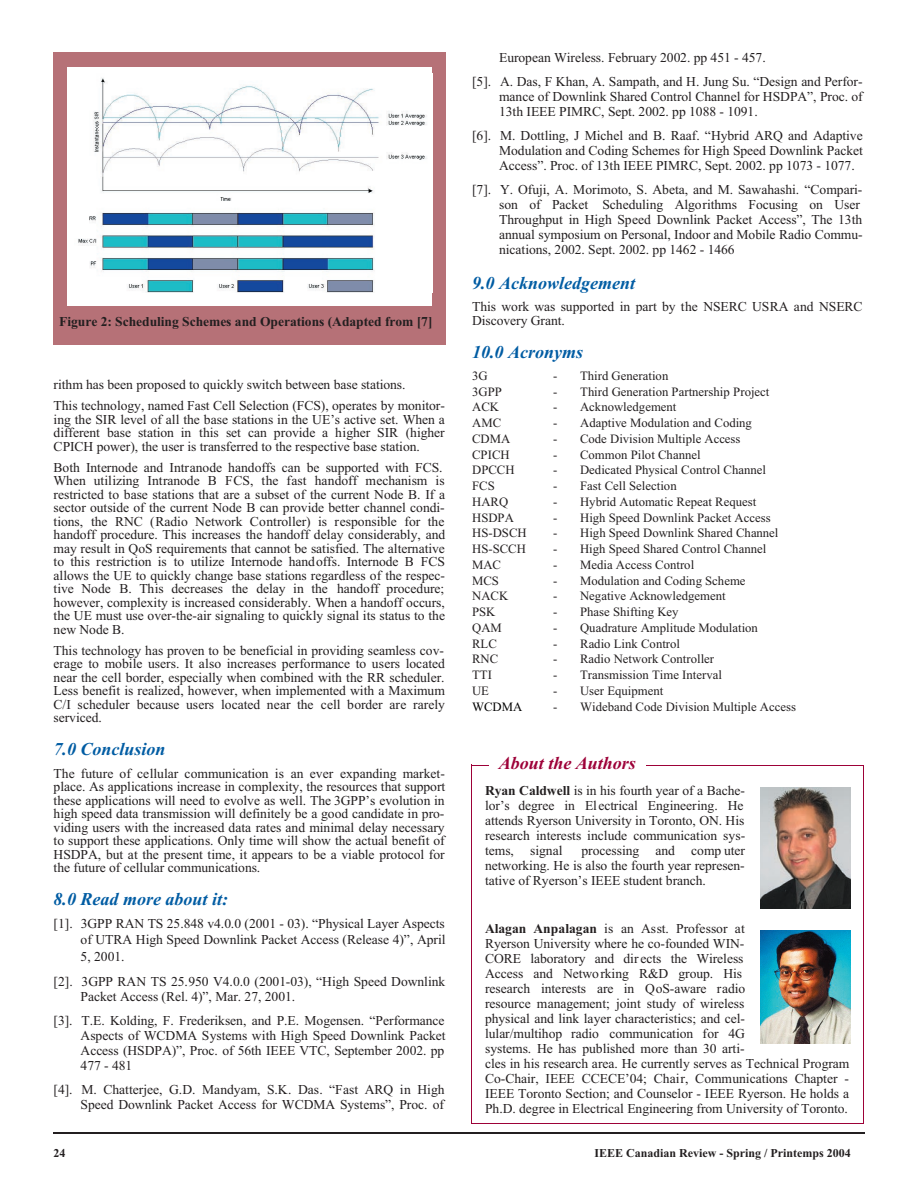
<style>
.page{position:relative;width:918px;height:1188px;background:#fff}
.page>*{position:absolute;margin:0;border:0;box-sizing:border-box;transform-origin:0 0}
.t1{font:italic 700 18px "Times New Roman";color:#015ca3}
.t2{font:italic 700 18px "Times New Roman";color:#9d0138}
.t3{font:13.5px/15px "Times";color:#231f20}
.t4{font:700 13.5px "Times New Roman";color:#231f20}
.t5{font:12.75px "Times";letter-spacing:.005em;color:#231f20}
.t6{font:12.75px "Times";color:#000}
.t7{font:700 12px "Times New Roman";color:#231f20}
.s1{font-family:"Times New Roman";font-weight:700}
</style>
<div class="page">
<hr style="left:54px;top:1132px;width:810px;height:2px;background:#231f20">
<div style="left:54px;top:53px;width:392px;height:292px;background:#b67177"></div>
<hr style="left:471px;top:765px;width:393px;height:1px;background:#9d0138">
<hr style="left:863px;top:765px;width:1px;height:358px;background:#9d0138">
<hr style="left:471px;top:1123px;width:392px;height:1px;background:#9d0138">
<hr style="left:471px;top:765px;width:1px;height:358px;background:#9d0138">
<div style="left:489px;top:757px;width:156px;height:15px;background:#fff"></div>
<div style="left:68px;top:68px;width:364px;height:238px;background:#fff"></div>
<img style="left:78px;top:78px;width:349px;height:215px">
<img style="left:760px;top:788px;width:90px;height:121px">
<div style="left:760px;top:930px;width:90px;height:116px;background:linear-gradient(to right,#fff,#fff)"></div>
<img style="left:761px;top:931px;width:89px;height:112px">
<p class="t4" style="left:59px;top:317px;width:375px">Figure 2: Scheduling Schemes and Operations (Adapted from [7]</p>
<p class="t3" style="left:54px;top:375px;width:393px;line-height:21px">rithm has been proposed to quickly switch between base stations.<br>This technology, named Fast Cell Selection (FCS), operates by monitor-</p>
<p class="t3" style="left:54px;top:414px;width:393px;line-height:13.5px;text-align:justify">ing the SIR level of all the base stations in the UE’s active set. When a different base station in this set can provide a higher SIR (higher CPICH power), the user is transferred to the respective base station.</p>
<p class="t3" style="left:54px;top:462px;width:393px;line-height:13.5px">Both Internode and Intranode handoffs can be supported with FCS.<br>When utilizing Intranode B FCS, the fast handoff mechanism is restricted to base stations that are a subset of the current Node B. If a sector outside of the current Node B can provide better channel condi&shy;tions, the RNC (Radio Network Controller) is responsible for the handoff procedure. This increases the handoff delay considerably, and may result in QoS requirements that cannot be satisfied. The alternative to this restriction is to utilize Internode handoffs. Internode B FCS allows the UE to quickly change base stations regardless of the respec&shy;tive Node B. This decreases the delay in the handoff procedure; however, complexity is increased considerably. When a handoff occurs, the UE must use over-the-air signaling to quickly signal its status to the new Node B.</p>
<p class="t3" style="left:54px;top:645px;width:393px;line-height:13.5px;text-align:justify">This technology has proven to be beneficial in providing seamless cov&shy;erage to mobile users. It also increases performance to users located near the cell border, especially when combined with the RR scheduler.<br>Less benefit is realized, however, when implemented with a Maximum C/I scheduler because users located near the cell border are rarely serviced.</p>
<h1 class="t1" style="left:54px;top:743px;width:114px">7.0 Conclusion</h1>
<p class="t3" style="left:54px;top:768px;width:393px;line-height:13.5px;text-align:justify">The future of cellular communication is an ever expanding market&shy;place. As applications increase in complexity, the resources that support these applications will need to evolve as well. The 3GPP’s evolution in high speed data transmission will definitely be a good candidate in pro&shy;viding users with the increased data rates and minimal delay necessary to support these applications. Only time will show the actual benefit of HSDPA, but at the present time, it appears to be a viable protocol for the future of cellular communications.</p>
<h1 class="t1" style="left:54px;top:893px;width:176px">8.0 Read more about it:</h1>
<p class="t3" style="left:81px;top:916px;width:366px;line-height:16.5px;text-align:justify;text-indent:-27px">[1]. 3GPP RAN TS 25.848 v4.0.0 (2001 - 03). “Physical Layer Aspects of UTRA High Speed Downlink Packet Access (Release 4)”, April 5, 2001.</p>
<p class="t3" style="left:81px;top:975px;width:366px;text-indent:-27px">[2]. 3GPP RAN TS 25.950 V4.0.0 (2001-03), “High Speed Downlink<br>Packet Access (Rel. 4)”, Mar. 27, 2001.</p>
<p class="t3" style="left:81px;top:1014px;width:366px;text-align:justify;text-indent:-27px">[3]. T.E. Kolding, F. Frederiksen, and P.E. Mogensen. “Performance Aspects of WCDMA Systems with High Speed Downlink Packet Access (HSDPA)”, Proc. of 56th IEEE VTC, September 2002. pp 477 - 481</p>
<p class="t3" style="left:54px;top:1083px;width:393px;text-align:right">[4]. M. Chatterjee, G.D. Mandyam, S.K. Das. “Fast ARQ in High<br>Speed Downlink Packet Access for WCDMA Systems”, Proc. of</p>
<p class="t3" style="left:472px;top:47px;width:392px;line-height:24px;text-indent:27px">European Wireless. February 2002. pp 451 - 457.<br>[5]. A. Das, F Khan, A. Sampath, and H. Jung Su. “Design and Perfor-</p>
<p class="t3" style="left:499px;top:91px;width:365px">mance of Downlink Shared Control Channel for HSDPA”, Proc. of<br>13th IEEE PIMRC, Sept. 2002. pp 1088 - 1091.</p>
<p class="t3" style="left:499px;top:130px;width:365px;text-align:justify;text-indent:-27px">[6]. M. Dottling, J Michel and B. Raaf. “Hybrid ARQ and Adaptive Modulation and Coding Schemes for High Speed Downlink Packet Access”. Proc. of 13th IEEE PIMRC, Sept. 2002. pp 1073 - 1077.</p>
<p class="t3" style="left:499px;top:184px;width:365px;text-indent:-27px">[7]. Y. Ofuji, A. Morimoto, S. Abeta, and M. Sawahashi. “Compari&shy;son of Packet Scheduling Algorithms Focusing on User Throughput in High Speed Downlink Packet Access”, The 13th annual symposium on Personal, Indoor and Mobile Radio Commu&shy;nications, 2002. Sept. 2002. pp 1462 - 1466</p>
<h1 class="t1" style="left:472px;top:277px;width:164px">9.0 Acknowledgement</h1>
<p class="t3" style="left:472px;top:301px;width:392px;line-height:13.5px">This work was supported in part by the NSERC USRA and NSERC<br>Discovery Grant.</p>
<h1 class="t1" style="left:472px;top:346px;width:112px">10.0 Acronyms</h1>
<p class="t5" style="left:472px;top:371px;width:17px">3G</p>
<p class="t5" style="left:553px;top:371px;width:117px">- Third Generation</p>
<p class="t5" style="left:472px;top:387px;width:31px">3GPP</p>
<p class="t5" style="left:553px;top:387px;width:218px">- Third Generation Partnership Project</p>
<p class="t5" style="left:472px;top:403px;width:28px">ACK</p>
<p class="t5" style="left:553px;top:403px;width:125px">- Acknowledgement</p>
<p class="t5" style="left:472px;top:418px;width:31px">AMC</p>
<p class="t5" style="left:553px;top:418px;width:200px">- Adaptive Modulation and Coding</p>
<p class="t5" style="left:472px;top:434px;width:40px">CDMA</p>
<p class="t5" style="left:553px;top:434px;width:189px">- Code Division Multiple Access</p>
<p class="t5" style="left:472px;top:450px;width:39px">CPICH</p>
<p class="t5" style="left:553px;top:450px;width:149px">- Common Pilot Channel</p>
<p class="t5" style="left:472px;top:466px;width:44px">DPCCH</p>
<p class="t5" style="left:553px;top:466px;width:214px">- Dedicated Physical Control Channel</p>
<p class="t5" style="left:472px;top:481px;width:24px">FCS</p>
<p class="t5" style="left:553px;top:481px;width:125px">- Fast Cell Selection</p>
<p class="t5" style="left:472px;top:497px;width:38px">HARQ</p>
<p class="t5" style="left:553px;top:497px;width:205px">- Hybrid Automatic Repeat Request</p>
<p class="t5" style="left:472px;top:513px;width:43px">HSDPA</p>
<p class="t5" style="left:553px;top:513px;width:219px">- High Speed Downlink Packet Access</p>
<p class="t5" style="left:472px;top:529px;width:56px">HS-DSCH</p>
<p class="t5" style="left:553px;top:529px;width:227px">- High Speed Downlink Shared Channel</p>
<p class="t5" style="left:472px;top:544px;width:55px">HS-SCCH</p>
<p class="t5" style="left:553px;top:544px;width:215px">- High Speed Shared Control Channel</p>
<p class="t5" style="left:472px;top:560px;width:30px">MAC</p>
<p class="t5" style="left:553px;top:560px;width:143px">- Media Access Control</p>
<p class="t5" style="left:472px;top:576px;width:28px">MCS</p>
<p class="t5" style="left:553px;top:576px;width:194px">- Modulation and Coding Scheme</p>
<p class="t5" style="left:472px;top:592px;width:38px">NACK</p>
<p class="t5" style="left:553px;top:592px;width:174px">- Negative Acknowledgement</p>
<p class="t5" style="left:472px;top:607px;width:25px">PSK</p>
<p class="t5" style="left:553px;top:607px;width:127px">- Phase Shifting Key</p>
<p class="t5" style="left:472px;top:623px;width:31px">QAM</p>
<p class="t5" style="left:553px;top:623px;width:206px">- Quadrature Amplitude Modulation</p>
<p class="t5" style="left:472px;top:639px;width:26px">RLC</p>
<p class="t5" style="left:553px;top:639px;width:128px">- Radio Link Control</p>
<p class="t5" style="left:472px;top:655px;width:28px">RNC</p>
<p class="t5" style="left:553px;top:655px;width:163px">- Radio Network Controller</p>
<p class="t5" style="left:472px;top:670px;width:21px">TTI</p>
<p class="t5" style="left:553px;top:670px;width:170px">- Transmission Time Interval</p>
<p class="t5" style="left:472px;top:686px;width:18px">UE</p>
<p class="t5" style="left:553px;top:686px;width:112px">- User Equipment</p>
<p class="t6" style="left:472px;top:702px;width:52px">WCDMA</p>
<p class="t5" style="left:553px;top:702px;width:244px">- Wideband Code Division Multiple Access</p>
<h1 class="t2" style="left:499px;top:757px;width:139px">About the Authors</h1>
<p class="t3" style="left:485px;top:784px;width:262px;text-align:justify"><span class="s1">Ryan Caldwell</span> is in his fourth year of a Bache&shy;lor’s degree in Electrical Engineering. He attends Ryerson University in Toronto, ON. His research interests include communication sys&shy;tems, signal</p>
<p class="t3" style="left:485px;top:844px;width:262px;text-align:justify;text-indent:96px">processing and comp uter networking. He is also the fourth year represen&shy;tative of Ryerson’s IEEE student branch.</p>
<p class="t3" style="left:485px;top:922px;width:366px"><span class="s1">Alagan Anpalagan</span> is an Asst. Professor at<br>Ryerson University where he co-founded WIN-<br>CORE laboratory and dir ects the Wireless<br>Access and Networking R&amp;D group. His<br>research interests are in QoS-aware radio<br>resource management; joint study of wireless<br>physical and link layer characteristics; and cel-<br>lular/multihop radio communication for 4G<br>systems. He has published more than 30 arti-<br>cles in his research area. He currently serves as Technical Program Co-Chair, IEEE CCECE’04; Chair, Communications Chapter - IEEE Toronto Section; and Counselor - IEEE Ryerson. He holds a Ph.D. degree in Electrical Engineering from University of Toronto.</p>
<p class="t7" style="left:54px;top:1149px;width:13px">24</p>
<p class="t7" style="left:594px;top:1149px;width:258px">IEEE Canadian Review - Spring / Printemps 2004</p>
</div>
